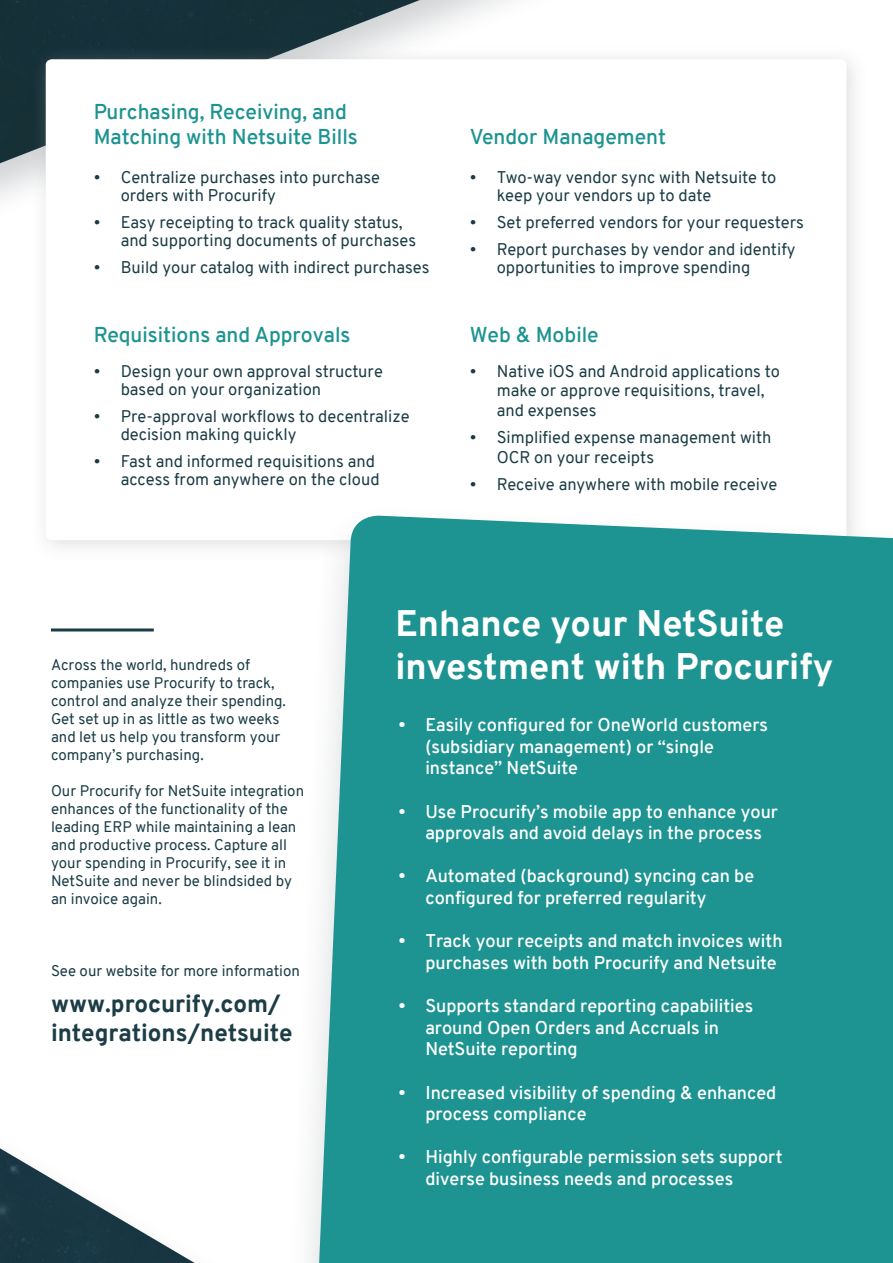
<style>
.page{position:relative;width:893px;height:1263px;background:#fff}
.page>*{position:absolute;margin:0;border:0;box-sizing:border-box;transform-origin:0 0}
.t1{font:800 36px "Overpass";color:#fff}
.t2{font:800 24px/28.8px "Overpass";color:#1c3d45}
.t3{font:600 21px/25.2px "Overpass";color:#1d9491}
.t4{font:600 18px/21.6px "Overpass";color:#fff}
.t5{font:16.5px/18px "Overpass";color:#1a3c45}
.t6{font:15px/18px "Overpass";color:#1a3c45}
</style>
<div class="page">
<svg style="left:0;top:0;width:510px;height:189px"></svg>
<img style="left:0;top:0;width:424px;height:164px">
<div style="left:31px;top:44px;width:837px;height:517px;background:#a8a9ad;opacity:.38"></div>
<div style="left:46px;top:59px;width:800px;height:481px;background:#fff;border-radius:6px"></div>
<div style="left:285px;top:503px;width:608px;height:760px;background:#fff"></div>
<div style="left:317px;top:514px;width:576px;height:749px;background:#1d9491"></div>
<div style="left:0;top:1118px;width:344px;height:145px;background:#48525a;opacity:.23"></div>
<svg style="left:0;top:1120px;width:322px;height:143px"></svg>
<img style="left:0;top:1130px;width:274px;height:133px">
<hr style="left:51px;top:628px;width:103px;height:3px;background:#1a3c45">
<p class="t3" style="left:94px;top:99px;width:266px">Purchasing, Receiving, and<br>Matching with Netsuite Bills</p>
<p class="t5" style="left:121px;top:168px;width:261px;text-indent:-27px">• Centralize purchases into purchase orders with Procurify</p>
<p class="t5" style="left:121px;top:213px;width:297px;text-indent:-27px">• Easy receipting to track quality status, and supporting documents of purchases</p>
<p class="t5" style="left:94px;top:258px;width:337px">• Build your catalog with indirect purchases</p>
<p class="t3" style="left:470px;top:124px;width:198px">Vendor Management</p>
<p class="t5" style="left:497px;top:168px;width:281px;text-indent:-27px">• Two-way vendor sync with Netsuite to keep your vendors up to date</p>
<p class="t5" style="left:470px;top:213px;width:336px">• Set preferred vendors for your requesters</p>
<p class="t5" style="left:497px;top:240px;width:300px;text-indent:-27px">• Report purchases by vendor and identify opportunities to improve spending</p>
<p class="t3" style="left:94px;top:322px;width:258px">Requisitions and Approvals</p>
<p class="t3" style="left:470px;top:322px;width:130px">Web &amp; Mobile</p>
<p class="t5" style="left:121px;top:362px;width:264px;text-indent:-27px">• Design your own approval structure based on your organization</p>
<p class="t5" style="left:121px;top:407px;width:290px;text-indent:-27px">• Pre-approval workflows to decentralize decision making quickly</p>
<p class="t5" style="left:94px;top:452px;width:287px;text-align:right">• Fast and informed requisitions and access from anywhere on the cloud</p>
<p class="t5" style="left:497px;top:361px;width:285px;line-height:19.8px;text-indent:-27px">• Native iOS and Android applications to make or approve requisitions, travel, and expenses</p>
<p class="t5" style="left:497px;top:428px;width:276px;line-height:19.8px;text-indent:-27px">• Simplified expense management with<br>OCR on your receipts</p>
<p class="t5" style="left:470px;top:475px;width:309px">• Receive anywhere with mobile receive</p>
<p class="t1" style="left:395px;top:598px;width:390px">Enhance your NetSuite</p>
<p class="t6" style="left:51px;top:656px;width:225px">Across the world, hundreds of companies use Procurify to track,</p>
<p class="t1" style="left:395px;top:641px;width:439px">investment with Procurify</p>
<p class="t6" style="left:51px;top:692px;width:236px">control and analyze their spending.<br>Get set up in as little as two weeks and let us help you transform your company’s purchasing.</p>
<p class="t6" style="left:51px;top:782px;width:255px">Our Procurify for NetSuite integration enhances of the functionality of the leading ERP while maintaining a lean and productive process. Capture all your spending in Procurify, see it in NetSuite and never be blindsided by an invoice again.</p>
<p class="t4" style="left:425px;top:714px;width:344px;text-indent:-27px">• Easily configured for OneWorld customers (subsidiary management) or “single instance” NetSuite</p>
<p class="t4" style="left:425px;top:801px;width:354px;text-indent:-27px">• Use Procurify’s mobile app to enhance your approvals and avoid delays in the process</p>
<p class="t4" style="left:425px;top:865px;width:330px;text-indent:-27px">• Automated (background) syncing can be configured for preferred regularity</p>
<p class="t4" style="left:425px;top:930px;width:359px;text-indent:-27px">• Track your receipts and match invoices with purchases with both Procurify and Netsuite</p>
<p class="t4" style="left:425px;top:995px;width:329px;text-indent:-27px">• Supports standard reporting capabilities around Open Orders and Accruals in<br>NetSuite reporting</p>
<p class="t4" style="left:425px;top:1081px;width:352px;text-indent:-27px">• Increased visibility of spending &amp; enhanced process compliance</p>
<p class="t4" style="left:425px;top:1146px;width:359px;text-indent:-27px">• Highly configurable permission sets support diverse business needs and processes</p>
<p class="t6" style="left:51px;top:962px;width:250px">See our website for more information</p>
<p class="t2" style="left:51px;top:989px;width:243px">www.procurify.com/ integrations/netsuite</p>
</div>
